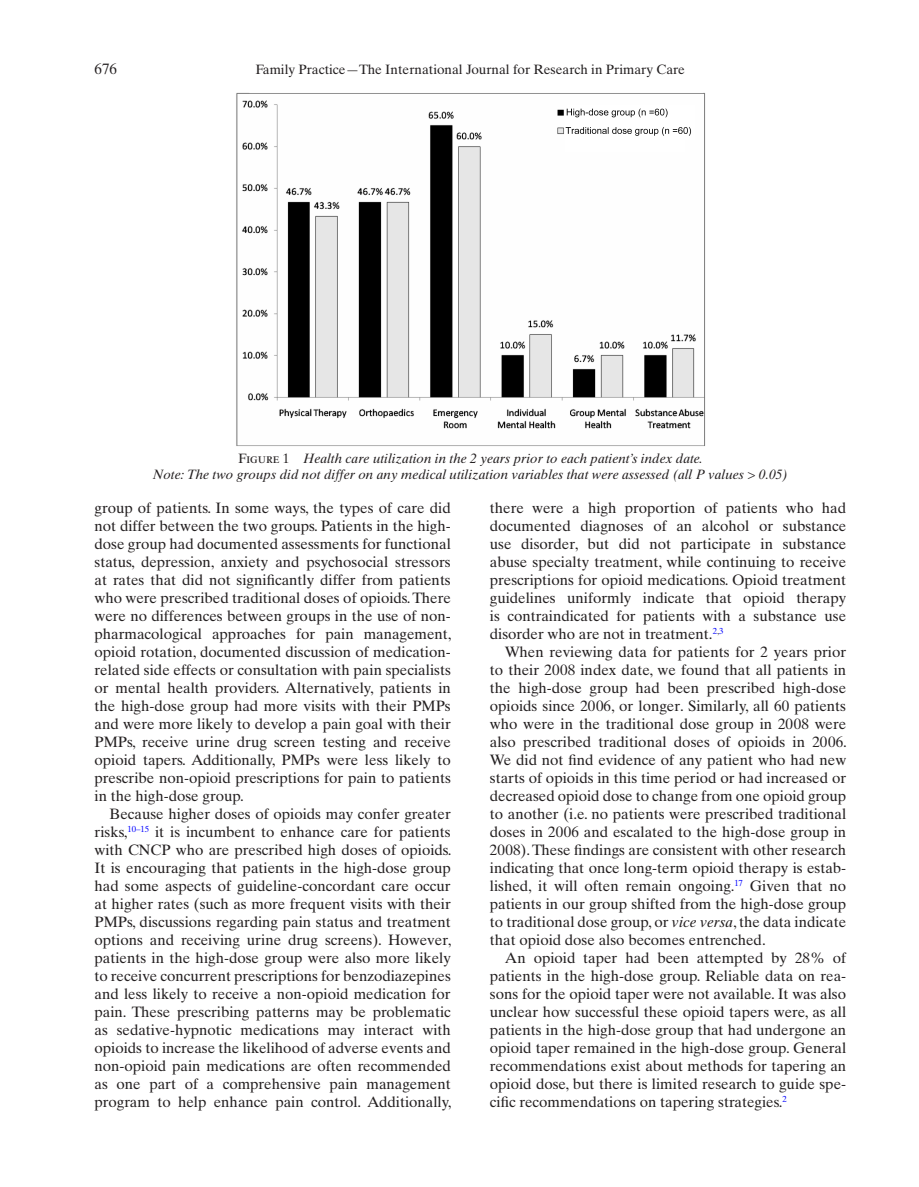
<style>
.page{position:relative;width:919px;height:1187px;background:#fff}
.page>*{position:absolute;margin:0;border:0;box-sizing:border-box;transform-origin:0 0}
.t1{font:15px/18px "Times Ten LT Std";color:#231f20;text-align:justify}
.t2{font:italic 13.5px/16.5px "Times Ten LT Std";color:#231f20;text-align:center}
.t3{font:13.5px "Times Ten LT Std";color:#231f20}
.s1{font-style:normal}
.s2{font-style:inherit}
.s3{font-style:italic}
</style>
<div class="page">
<img style="left:236px;top:93px;width:469px;height:353px">
<p class="t1" style="left:94px;top:60px;width:24px">676</p>
<p class="t3" style="left:256px;top:62px;width:430px">Family Practice—The International Journal for Research in Primary Care</p>
<p class="t2" style="left:153px;top:450px;width:636px"><span class="s1">Figure 1</span> Health care utilization in the 2 years prior to each patient’s index date.<br>Note<span class="s2">:</span> The two groups did not differ on any medical utilization variables that were assessed (all P values &gt; 0.05)</p>
<p class="t1" style="left:94px;top:498px;width:358px">group of patients. In some ways, the types of care did not differ between the two groups. Patients in the high&shy;dose group had documented assessments for functional status, depression, anxiety and psychosocial stressors at rates that did not significantly differ from patients who were prescribed traditional doses of opioids. There were no differences between groups in the use of non&shy;pharmacological approaches for pain management, opioid rotation, documented discussion of medication&shy;related side effects or consultation with pain specialists or mental health providers. Alternatively, patients in the high-dose group had more visits with their PMPs and were more likely to develop a pain goal with their PMPs, receive urine drug screen testing and receive opioid tapers. Additionally, PMPs were less likely to prescribe non-opioid prescriptions for pain to patients in the high-dose group.</p>
<p class="t1" style="left:94px;top:804px;width:358px;text-indent:15px">Because higher doses of opioids may confer greater risks,<sup>10–15</sup> it is incumbent to enhance care for patients with CNCP who are prescribed high doses of opioids.<br>It is encouraging that patients in the high-dose group had some aspects of guideline-concordant care occur at higher rates (such as more frequent visits with their PMPs, discussions regarding pain status and treatment options and receiving urine drug screens). However, patients in the high-dose group were also more likely to receive concurrent prescriptions for benzodiazepines and less likely to receive a non-opioid medication for pain. These prescribing patterns may be problematic as sedative-hypnotic medications may interact with opioids to increase the likelihood of adverse events and non-opioid pain medications are often recommended as one part of a comprehensive pain management program to help enhance pain control. Additionally,</p>
<p class="t1" style="left:490px;top:498px;width:358px">there were a high proportion of patients who had documented diagnoses of an alcohol or substance use disorder, but did not participate in substance abuse specialty treatment, while continuing to receive prescriptions for opioid medications. Opioid treatment guidelines uniformly indicate that opioid therapy is contraindicated for patients with a substance use disorder who are not in treatment.<sup>2</sup><sup>,</sup><sup>3</sup></p>
<p class="t1" style="left:490px;top:642px;width:358px;text-indent:15px">When reviewing data for patients for 2 years prior to their 2008 index date, we found that all patients in the high-dose group had been prescribed high-dose opioids since 2006, or longer. Similarly, all 60 patients who were in the traditional dose group in 2008 were also prescribed traditional doses of opioids in 2006.<br>We did not find evidence of any patient who had new starts of opioids in this time period or had increased or decreased opioid dose to change from one opioid group to another (i.e. no patients were prescribed traditional doses in 2006 and escalated to the high-dose group in 2008). These findings are consistent with other research indicating that once long-term opioid therapy is estab&shy;lished, it will often remain ongoing.<sup>17</sup> Given that no patients in our group shifted from the high-dose group to traditional dose group, or <span class="s3">vice versa</span>, the data indicate that opioid dose also becomes entrenched.</p>
<p class="t1" style="left:490px;top:948px;width:358px;text-indent:15px">An opioid taper had been attempted by 28% of patients in the high-dose group. Reliable data on rea&shy;sons for the opioid taper were not available. It was also unclear how successful these opioid tapers were, as all patients in the high-dose group that had undergone an opioid taper remained in the high-dose group. General recommendations exist about methods for tapering an opioid dose, but there is limited research to guide spe&shy;cific recommendations on tapering strategies.<sup>2</sup></p>
</div>
